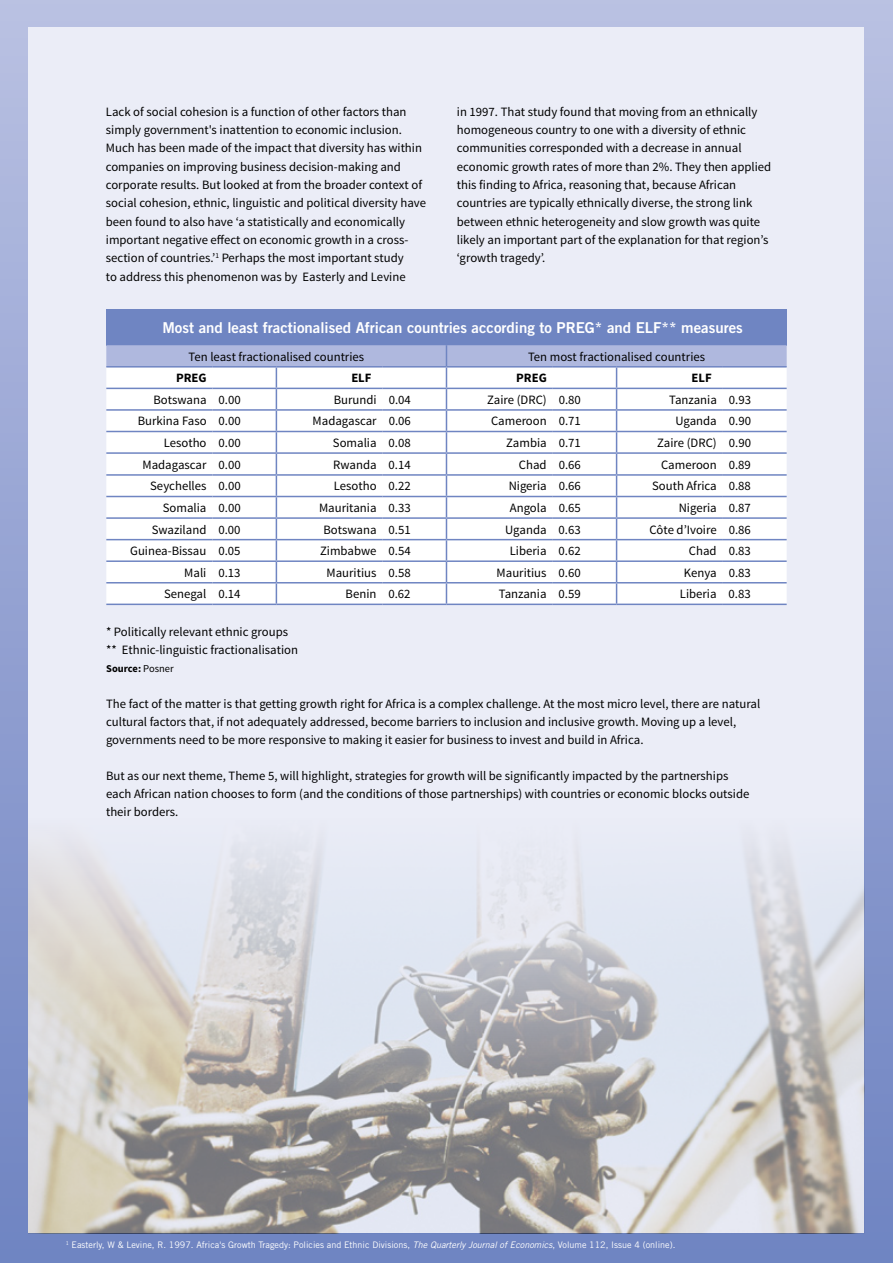
<style>
.page{position:relative;width:893px;height:1263px;background:#fff}
.page>*{position:absolute;margin:0;border:0;box-sizing:border-box;transform-origin:0 0}
.t1{font:15px "Trade Gothic LT Std Bd 2";color:#fff}
.t2{font:12.75px/18.3px "Source Sans Pro";color:#000}
.t3{font:700 12.75px "Source Sans Pro";color:#000}
.t4{font:700 10.5px "Source Sans Pro";color:#000}
.t5{font:9px "Trade Gothic LT Std";color:#fff}
.s1{font-weight:400}
.s2{font-style:italic}
</style>
<div class="page">
<div style="left:1px;top:1px;width:891px;height:1262px;background:linear-gradient(to bottom,#b8c0e2,#6d82c1)"></div>
<div style="left:28px;top:28px;width:836px;height:1205px;background:#ebedf7"></div>
<img style="left:28px;top:842px;width:836px;height:391px">
<div style="left:106px;top:309px;width:681px;height:36px;background:#6f85c2"></div>
<svg style="left:106px;top:345px;width:681px;height:259px;background:#eef0f7"></svg>
<hr style="left:106px;top:604px;width:107px;height:1px;background:#6f85c2">
<hr style="left:213px;top:604px;width:63px;height:1px;background:#6f85c2">
<hr style="left:276px;top:604px;width:107px;height:1px;background:#6f85c2">
<hr style="left:383px;top:604px;width:63px;height:1px;background:#6f85c2">
<hr style="left:446px;top:604px;width:107px;height:1px;background:#6f85c2">
<hr style="left:553px;top:604px;width:64px;height:1px;background:#6f85c2">
<hr style="left:617px;top:604px;width:106px;height:1px;background:#6f85c2">
<hr style="left:723px;top:604px;width:64px;height:1px;background:#6f85c2">
<p class="t2" style="left:106px;top:103px;width:322px">Lack of social cohesion is a function of other factors than simply government's inattention to economic inclusion.<br>Much has been made of the impact that diversity has within companies on improving business decision-making and corporate results. But looked at from the broader context of social cohesion, ethnic, linguistic and political diversity have been found to also have ‘a statistically and economically important negative effect on economic growth in a cross&shy;section of countries.’<sup>1</sup> Perhaps the most important study<br>to address this phenomenon was by Easterly and Levine</p>
<p class="t2" style="left:457px;top:103px;width:316px">in 1997. That study found that moving from an ethnically homogeneous country to one with a diversity of ethnic communities corresponded with a decrease in annual economic growth rates of more than 2%. They then applied this finding to Africa, reasoning that, because African countries are typically ethnically diverse, the strong link between ethnic heterogeneity and slow growth was quite likely an important part of the explanation for that region’s ‘growth tragedy’.</p>
<p class="t1" style="left:162px;top:318px;width:582px">Most and least fractionalised African countries according to PREG* and ELF** measures</p>
<p class="t2" style="left:189px;top:348px;width:177px">Ten least fractionalised countries</p>
<p class="t2" style="left:528px;top:348px;width:179px">Ten most fractionalised countries</p>
<p class="t3" style="left:176px;top:370px;width:32px">PREG</p>
<p class="t3" style="left:351px;top:370px;width:22px">ELF</p>
<p class="t3" style="left:516px;top:370px;width:32px">PREG</p>
<p class="t3" style="left:691px;top:370px;width:22px">ELF</p>
<p class="t2" style="left:154px;top:391px;width:89px">Botswana 0.00</p>
<p class="t2" style="left:334px;top:391px;width:79px">Burundi 0.04</p>
<p class="t2" style="left:487px;top:391px;width:95px">Zaire (DRC) 0.80</p>
<p class="t2" style="left:669px;top:391px;width:83px">Tanzania 0.93</p>
<p class="t2" style="left:138px;top:412px;width:105px">Burkina Faso 0.00</p>
<p class="t2" style="left:313px;top:412px;width:100px">Madagascar 0.06</p>
<p class="t2" style="left:491px;top:412px;width:91px">Cameroon 0.71</p>
<p class="t2" style="left:675px;top:412px;width:77px">Uganda 0.90</p>
<p class="t2" style="left:164px;top:434px;width:78px">Lesotho 0.00</p>
<p class="t2" style="left:333px;top:434px;width:79px">Somalia 0.08</p>
<p class="t2" style="left:506px;top:434px;width:76px">Zambia 0.71</p>
<p class="t2" style="left:657px;top:434px;width:95px">Zaire (DRC) 0.90</p>
<p class="t2" style="left:142px;top:455px;width:100px">Madagascar 0.00</p>
<p class="t2" style="left:333px;top:455px;width:79px">Rwanda 0.14</p>
<p class="t2" style="left:519px;top:455px;width:63px">Chad 0.66</p>
<p class="t2" style="left:661px;top:455px;width:91px">Cameroon 0.89</p>
<p class="t2" style="left:150px;top:477px;width:92px">Seychelles 0.00</p>
<p class="t2" style="left:334px;top:477px;width:78px">Lesotho 0.22</p>
<p class="t2" style="left:509px;top:477px;width:74px">Nigeria 0.66</p>
<p class="t2" style="left:652px;top:477px;width:100px">South Africa 0.88</p>
<p class="t2" style="left:163px;top:499px;width:79px">Somalia 0.00</p>
<p class="t2" style="left:319px;top:499px;width:93px">Mauritania 0.33</p>
<p class="t2" style="left:510px;top:499px;width:72px">Angola 0.65</p>
<p class="t2" style="left:679px;top:499px;width:74px">Nigeria 0.87</p>
<p class="t2" style="left:152px;top:520px;width:90px">Swaziland 0.00</p>
<p class="t2" style="left:323px;top:520px;width:89px">Botswana 0.51</p>
<p class="t2" style="left:505px;top:520px;width:77px">Uganda 0.63</p>
<p class="t2" style="left:649px;top:520px;width:103px">Côte d’Ivoire 0.86</p>
<p class="t2" style="left:130px;top:542px;width:112px">Guinea-Bissau 0.05</p>
<p class="t2" style="left:320px;top:542px;width:92px">Zimbabwe 0.54</p>
<p class="t2" style="left:510px;top:542px;width:72px">Liberia 0.62</p>
<p class="t2" style="left:689px;top:542px;width:63px">Chad 0.83</p>
<p class="t2" style="left:184px;top:564px;width:58px">Mali 0.13</p>
<p class="t2" style="left:327px;top:564px;width:86px">Mauritius 0.58</p>
<p class="t2" style="left:497px;top:564px;width:86px">Mauritius 0.60</p>
<p class="t2" style="left:684px;top:564px;width:68px">Kenya 0.83</p>
<p class="t2" style="left:164px;top:585px;width:78px">Senegal 0.14</p>
<p class="t2" style="left:346px;top:585px;width:67px">Benin 0.62</p>
<p class="t2" style="left:499px;top:585px;width:83px">Tanzania 0.59</p>
<p class="t2" style="left:680px;top:585px;width:72px">Liberia 0.83</p>
<p class="t2" style="left:106px;top:623px;width:194px">* Politically relevant ethnic groups ** Ethnic-linguistic fractionalisation</p>
<p class="t4" style="left:106px;top:662px;width:69px">Source: <span class="s1">Posner</span></p>
<p class="t2" style="left:106px;top:695px;width:656px">The fact of the matter is that getting growth right for Africa is a complex challenge. At the most micro level, there are natural cultural factors that, if not adequately addressed, become barriers to inclusion and inclusive growth. Moving up a level, governments need to be more responsive to making it easier for business to invest and build in Africa.</p>
<p class="t2" style="left:106px;top:767px;width:645px">But as our next theme, Theme 5, will highlight, strategies for growth will be significantly impacted by the partnerships each African nation chooses to form (and the conditions of those partnerships) with countries or economic blocks outside their borders.</p>
<p class="t5" style="left:66px;top:1239px;width:611px"><sup>1</sup> Easterly, W &amp; Levine, R. 1997. Africa's Growth Tragedy: Policies and Ethnic Divisions, <span class="s2">The Quarterly Journal of Economics</span>, Volume 112, Issue 4 (online).</p>
</div>
